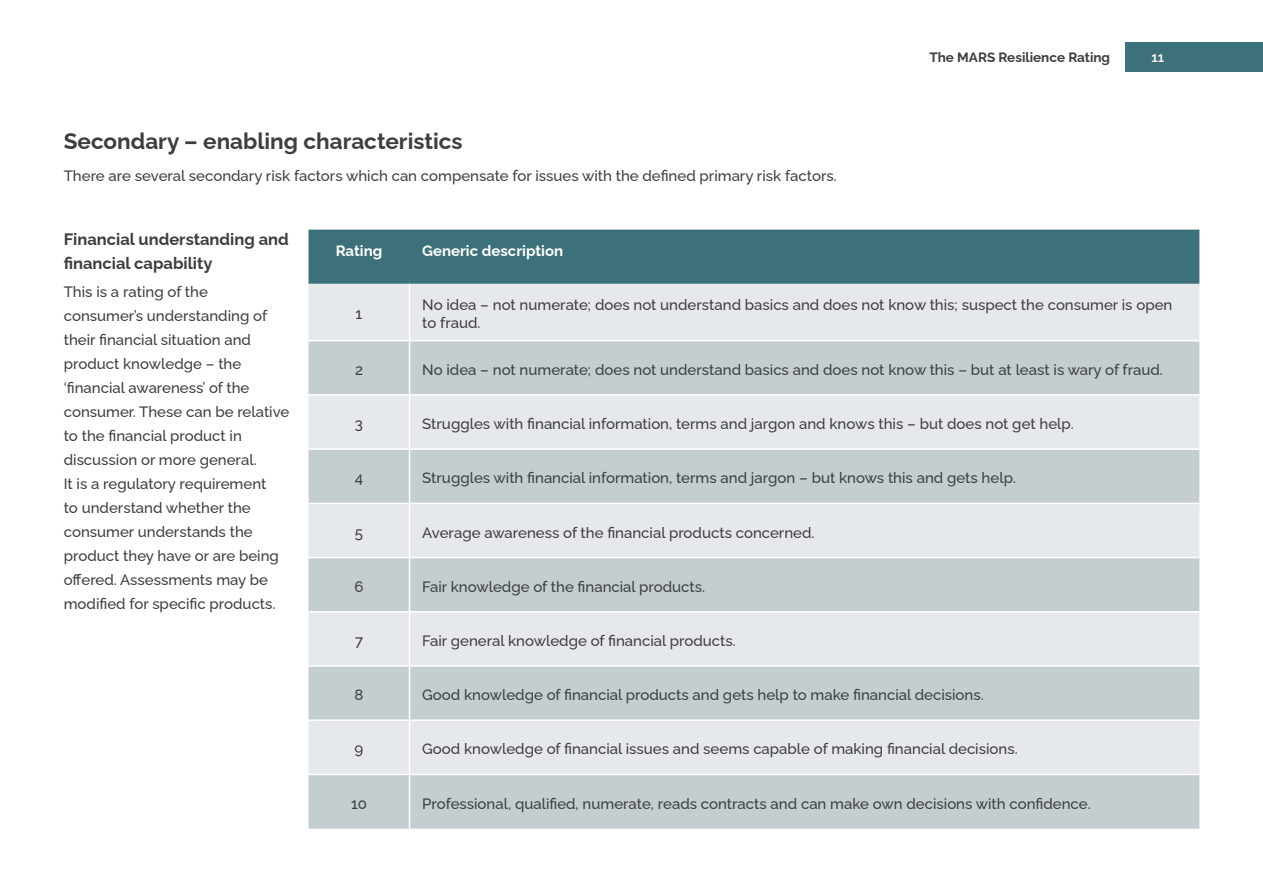
<style>
.page{position:relative;width:1263px;height:893px;background:#fff}
.page>*{position:absolute;margin:0;border:0;box-sizing:border-box;transform-origin:0 0}
.Heading_1{font:700 22.5px "Raleway";color:#3e3e3f}
.Heading_2{font:700 16.5px/24px "Raleway";color:#3e3e3f}
.Table_text{font:500 15px/18px "Raleway";color:#3e3e3f}
.Body_Text{font:500 15px/24px "Raleway";color:#3e3e3f}
.Table_header{font:700 15px "Raleway";color:#fff}
.t1{font:700 13.5px "Raleway";color:#3e3e3f}
.t2{font:600 13.5px "Raleway";color:#fff}
</style>
<div class="page">
<div style="left:1125px;top:43px;width:138px;height:29px;background:#3c707a"></div>
<div style="left:308px;top:230px;width:891px;height:54px;background:#3c707a"></div>
<div style="left:308px;top:284px;width:891px;height:56px;background:#e6e9eb"></div>
<svg style="left:308px;top:341px;width:891px;height:488px;background:#d3dadc"></svg>
<hr style="left:409px;top:284px;width:1px;height:56px;background:#fff">
<hr style="left:409px;top:341px;width:1px;height:53px;background:#fff">
<hr style="left:308px;top:394px;width:101px;height:2px;background:#fff">
<hr style="left:409px;top:394px;width:790px;height:2px;background:#fff">
<hr style="left:409px;top:396px;width:1px;height:52px;background:#fff">
<hr style="left:308px;top:448px;width:101px;height:2px;background:#fff">
<hr style="left:409px;top:448px;width:790px;height:2px;background:#fff">
<hr style="left:409px;top:450px;width:1px;height:53px;background:#fff">
<hr style="left:308px;top:503px;width:101px;height:1px;background:#fff">
<hr style="left:409px;top:503px;width:790px;height:1px;background:#fff">
<hr style="left:409px;top:504px;width:1px;height:53px;background:#fff">
<hr style="left:308px;top:557px;width:101px;height:1px;background:#fff">
<hr style="left:409px;top:557px;width:790px;height:1px;background:#fff">
<hr style="left:409px;top:558px;width:1px;height:53px;background:#fff">
<hr style="left:308px;top:611px;width:101px;height:1px;background:#fff">
<hr style="left:409px;top:611px;width:790px;height:1px;background:#fff">
<hr style="left:409px;top:612px;width:1px;height:53px;background:#fff">
<hr style="left:308px;top:665px;width:101px;height:2px;background:#fff">
<hr style="left:409px;top:665px;width:790px;height:2px;background:#fff">
<hr style="left:409px;top:667px;width:1px;height:52px;background:#fff">
<hr style="left:308px;top:719px;width:101px;height:2px;background:#fff">
<hr style="left:409px;top:719px;width:790px;height:2px;background:#fff">
<hr style="left:409px;top:721px;width:1px;height:53px;background:#fff">
<hr style="left:308px;top:774px;width:101px;height:1px;background:#fff">
<hr style="left:409px;top:774px;width:790px;height:1px;background:#fff">
<hr style="left:409px;top:775px;width:1px;height:54px;background:#fff">
<p class="Heading_1" style="left:64px;top:123px;width:400px">Secondary – enabling characteristics</p>
<p class="Body_Text" style="left:64px;top:162px;width:774px">There are several secondary risk factors which can compensate for issues with the defined primary risk factors.</p>
<p class="t1" style="left:929px;top:47px;width:182px">The MARS Resilience Rating</p>
<p class="t2" style="left:1151px;top:47px;width:14px">11</p>
<p class="Heading_2" style="left:64px;top:225px;width:227px">Financial understanding and financial capability</p>
<p class="Body_Text" style="left:64px;top:278px;width:227px">This is a rating of the consumer’s understanding of their financial situation and product knowledge – the ‘financial awareness’ of the consumer. These can be relative to the financial product in discussion or more general.<br>It is a regulatory requirement<br>to understand whether the consumer understands the product they have or are being offered. Assessments may be modified for specific products.</p>
<p class="Table_header" style="left:336px;top:239px;width:48px">Rating</p>
<p class="Table_header" style="left:422px;top:239px;width:142px">Generic description</p>
<p class="Table_text" style="left:356px;top:303px;width:8px">1</p>
<p class="Table_text" style="left:422px;top:294px;width:752px">No idea – not numerate; does not understand basics and does not know this; suspect the consumer is open to fraud.</p>
<p class="Table_text" style="left:355px;top:359px;width:10px">2</p>
<p class="Table_text" style="left:422px;top:359px;width:742px">No idea – not numerate; does not understand basics and does not know this – but at least is wary of fraud.</p>
<p class="Table_text" style="left:355px;top:413px;width:10px">3</p>
<p class="Table_text" style="left:422px;top:413px;width:653px">Struggles with financial information, terms and jargon and knows this – but does not get help.</p>
<p class="Table_text" style="left:355px;top:467px;width:10px">4</p>
<p class="Table_text" style="left:422px;top:467px;width:595px">Struggles with financial information, terms and jargon – but knows this and gets help.</p>
<p class="Table_text" style="left:355px;top:522px;width:10px">5</p>
<p class="Table_text" style="left:422px;top:522px;width:394px">Average awareness of the financial products concerned.</p>
<p class="Table_text" style="left:354px;top:576px;width:11px">6</p>
<p class="Table_text" style="left:422px;top:576px;width:284px">Fair knowledge of the financial products.</p>
<p class="Table_text" style="left:355px;top:630px;width:10px">7</p>
<p class="Table_text" style="left:422px;top:630px;width:315px">Fair general knowledge of financial products.</p>
<p class="Table_text" style="left:354px;top:684px;width:10px">8</p>
<p class="Table_text" style="left:422px;top:684px;width:563px">Good knowledge of financial products and gets help to make financial decisions.</p>
<p class="Table_text" style="left:355px;top:738px;width:10px">9</p>
<p class="Table_text" style="left:422px;top:738px;width:597px">Good knowledge of financial issues and seems capable of making financial decisions.</p>
<p class="Table_text" style="left:351px;top:793px;width:17px">10</p>
<p class="Table_text" style="left:422px;top:793px;width:670px">Professional, qualified, numerate, reads contracts and can make own decisions with confidence.</p>
</div>
